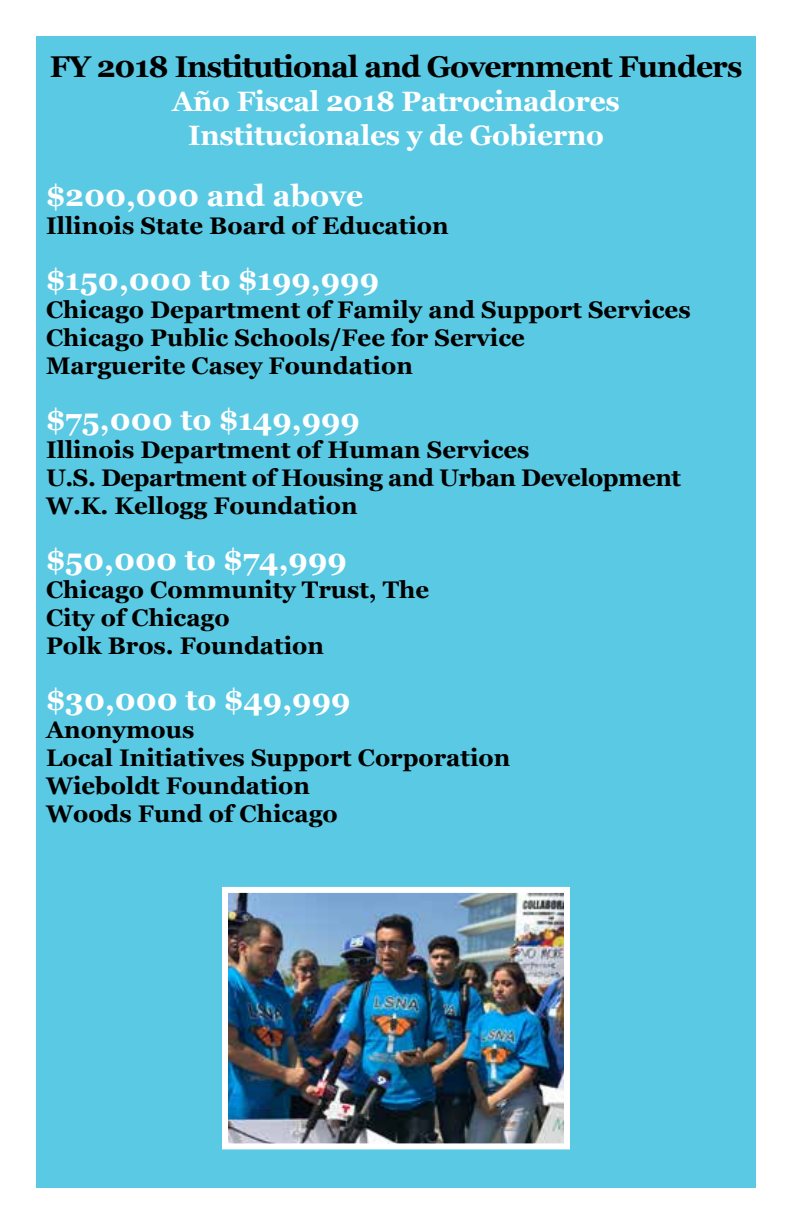
<style>
.page{position:relative;width:792px;height:1224px;background:#fff}
.page>*{position:absolute;margin:0;border:0;box-sizing:border-box;transform-origin:0 0}
.t1{font:700 30px "Georgia";color:#fefefe}
.t2{font:700 30px "Georgia";letter-spacing:-.03em;color:#000}
.t3{font:700 28px/34px "Georgia";letter-spacing:-.01em;color:#fff;text-align:center}
.t4{font:700 24px/28px "Georgia";color:#000}
</style>
<div class="page">
<div style="left:36px;top:36px;width:720px;height:1152px;background:#5ac9e3"></div>
<img style="left:229px;top:894px;width:334px;height:248px">
<div style="left:222px;top:887px;width:348px;height:262px;border:6px solid #fff"></div>
<p class="t2" style="left:50px;top:44px;width:694px">FY 2018 Institutional and Government Funders</p>
<p class="t3" style="left:172px;top:83px;width:449px">Año Fiscal 2018 Patrocinadores<br>Institucionales y de Gobierno</p>
<p class="t1" style="left:46px;top:173px;width:319px">$200,000 and above</p>
<p class="t4" style="left:46px;top:211px;width:404px">Illinois State Board of Education</p>
<p class="t1" style="left:46px;top:257px;width:335px">$150,000 to $199,999</p>
<p class="t4" style="left:46px;top:295px;width:646px">Chicago Department of Family and Support Services<br>Chicago Public Schools/Fee for Service<br>Marguerite Casey Foundation</p>
<p class="t1" style="left:46px;top:397px;width:315px">$75,000 to $149,999</p>
<p class="t4" style="left:46px;top:435px;width:636px">Illinois Department of Human Services<br>U.S. Department of Housing and Urban Development<br>W.K. Kellogg Foundation</p>
<p class="t1" style="left:46px;top:537px;width:302px">$50,000 to $74,999</p>
<p class="t4" style="left:46px;top:575px;width:385px">Chicago Community Trust, The<br>City of Chicago<br>Polk Bros. Foundation</p>
<p class="t1" style="left:46px;top:677px;width:306px">$30,000 to $49,999</p>
<p class="t4" style="left:46px;top:715px;width:466px">Anonymous<br>Local Initiatives Support Corporation<br>Wieboldt Foundation<br>Woods Fund of Chicago</p>
</div>
